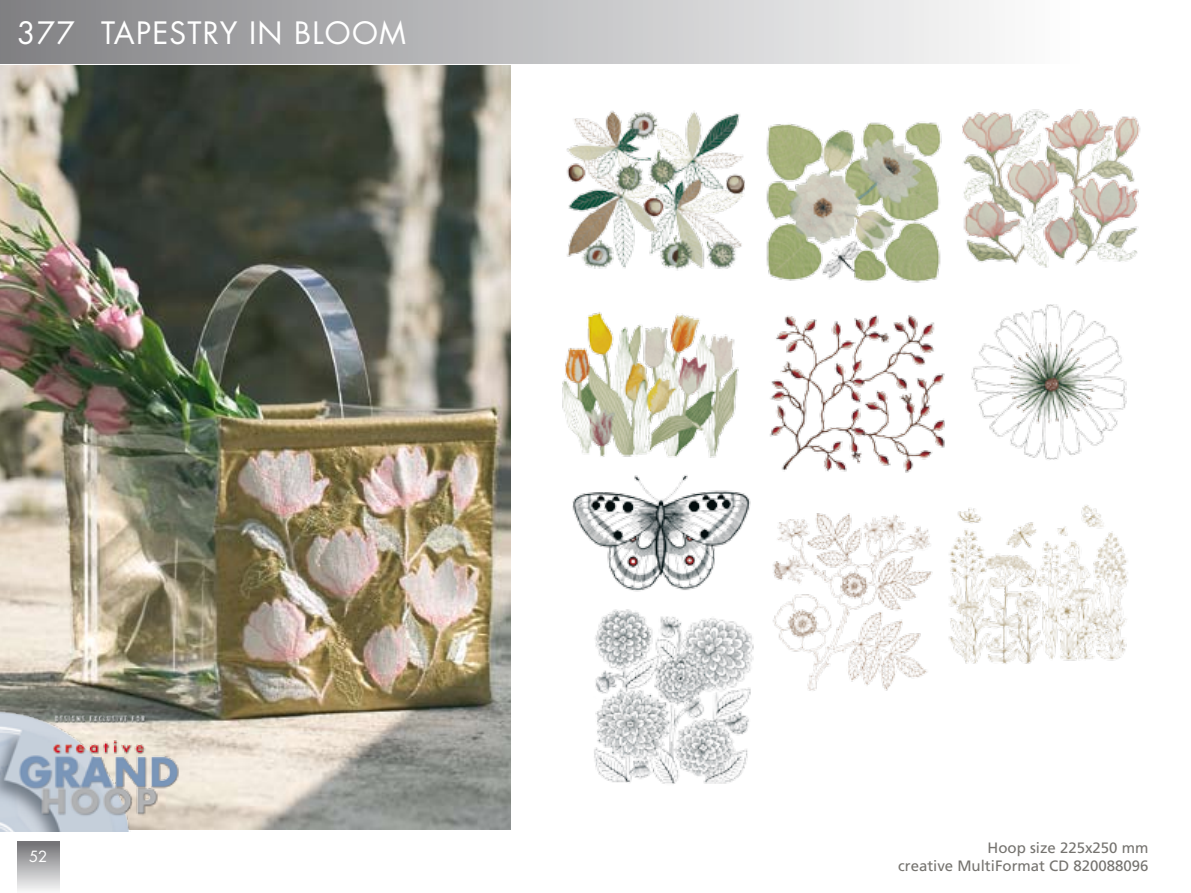
<style>
.page{position:relative;width:1191px;height:893px;background:#fff}
.page>*{position:absolute;margin:0;border:0;box-sizing:border-box;transform-origin:0 0}
.t1{font:30px "Futura";letter-spacing:.04em;color:#fff}
.t2{font:15px/18px "Frutiger";color:#75736f;text-align:right}
.t3{font:15px "Futura";color:#fff}
</style>
<div class="page">
<div style="left:17px;top:842px;width:43px;height:51px;background:linear-gradient(to bottom,#727275,#fafafb)"></div>
<div style="left:0;top:0;width:1191px;height:64px;background:linear-gradient(to right,#838386,#fff)"></div>
<hr style="left:1190px;top:0;width:1px;height:64px;background:#fff">
<img style="left:0;top:65px;width:510px;height:765px">
<img style="left:562px;top:109px;width:579px;height:675px">
<img style="left:0;top:709px;width:183px;height:122px">
<h1 class="t1" style="left:17px;top:14px;width:102px">377 TAPE</h1>
<h1 class="t1" style="left:170px;top:14px;width:234px">STRY I N B LOOM</h1>
<p class="t3" style="left:29px;top:847px;width:10px">52</p>
<p class="t2" style="left:898px;top:839px;width:252px">Hoop size 225x250 mm<br>creative MultiFormat CD 820088096</p>
</div>
